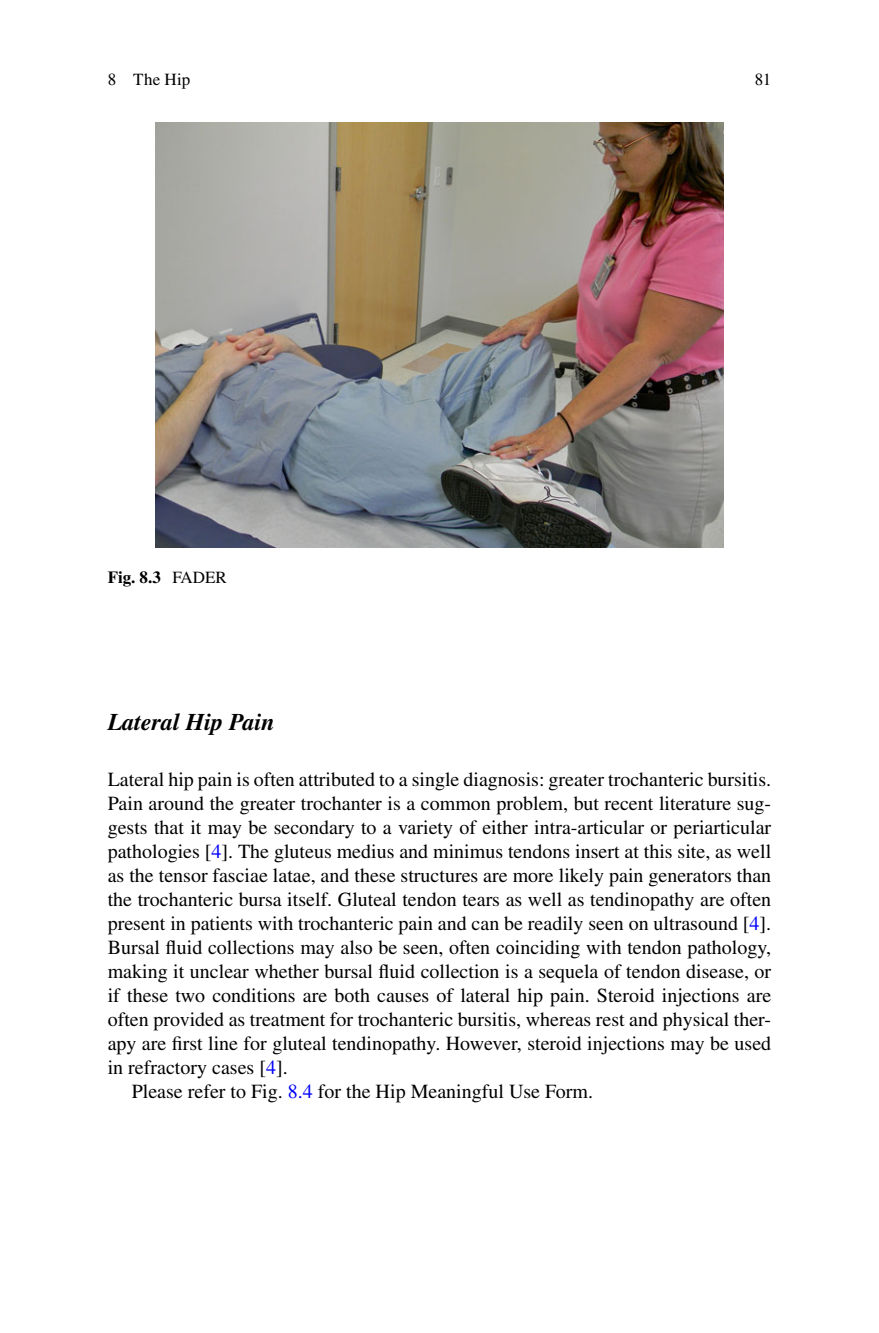
<style>
.page{position:relative;width:879px;height:1333px;background:#fff}
.page>*{position:absolute;margin:0;border:0;box-sizing:border-box;transform-origin:0 0}
.t1{font:italic 700 24px "Pbsmqx Times";color:#000}
.t2{font:20px "Lhjmwy Times";color:#000}
.t3{font:700 17px "Scpftd Times";color:#000}
.t4{font:17px "Lhjmwy Times";letter-spacing:.005em;color:#000}
.s1{font-family:"Lhjmwy Times";font-weight:400}
.s2{color:#0000fa}
</style>
<div class="page">
<img style="left:156px;top:122px;width:567px;height:426px">
<p class="t4" style="left:108px;top:73px;width:84px">8 The Hip</p>
<p class="t3" style="left:108px;top:571px;width:121px">Fig. 8.3 <span class="s1">FADER</span></p>
<p class="t4" style="left:755px;top:73px;width:18px">81</p>
<p class="t1" style="left:108px;top:713px;width:169px">Lateral Hip Pain</p>
<p class="t2" style="left:108px;top:772px;width:665px">Lateral hip pain is often attributed to a single diagnosis: greater trochanteric bursitis.</p>
<p class="t2" style="left:108px;top:796px;width:665px">Pain around the greater trochanter is a common problem, but recent literature sug-</p>
<p class="t2" style="left:108px;top:820px;width:665px">gests that it may be secondary to a variety of either intra-articular or periarticular</p>
<p class="t2" style="left:108px;top:844px;width:665px">pathologies [ <span class="s2">4</span> ]. The gluteus medius and minimus tendons insert at this site, as well</p>
<p class="t2" style="left:108px;top:868px;width:665px">as the tensor fasciae latae, and these structures are more likely pain generators than</p>
<p class="t2" style="left:108px;top:892px;width:665px">the trochanteric bursa itself. Gluteal tendon tears as well as tendinopathy are often</p>
<p class="t2" style="left:108px;top:916px;width:665px">present in patients with trochanteric pain and can be readily seen on ultrasound [ <span class="s2">4</span> ].</p>
<p class="t2" style="left:108px;top:940px;width:665px">Bursal fluid collections may also be seen, often coinciding with tendon pathology,</p>
<p class="t2" style="left:108px;top:964px;width:665px">making it unclear whether bursal fluid collection is a sequela of tendon disease, or</p>
<p class="t2" style="left:108px;top:988px;width:665px">if these two conditions are both causes of lateral hip pain. Steroid injections are</p>
<p class="t2" style="left:108px;top:1012px;width:665px">often provided as treatment for trochanteric bursitis, whereas rest and physical ther-</p>
<p class="t2" style="left:108px;top:1036px;width:665px">apy are first line for gluteal tendinopathy. However, steroid injections may be used</p>
<p class="t2" style="left:108px;top:1060px;width:181px">in refractory cases [ <span class="s2">4</span> ].</p>
<p class="t2" style="left:132px;top:1084px;width:463px">Please refer to Fig. <span class="s2">8.4</span> for the Hip Meaningful Use Form.</p>
</div>
